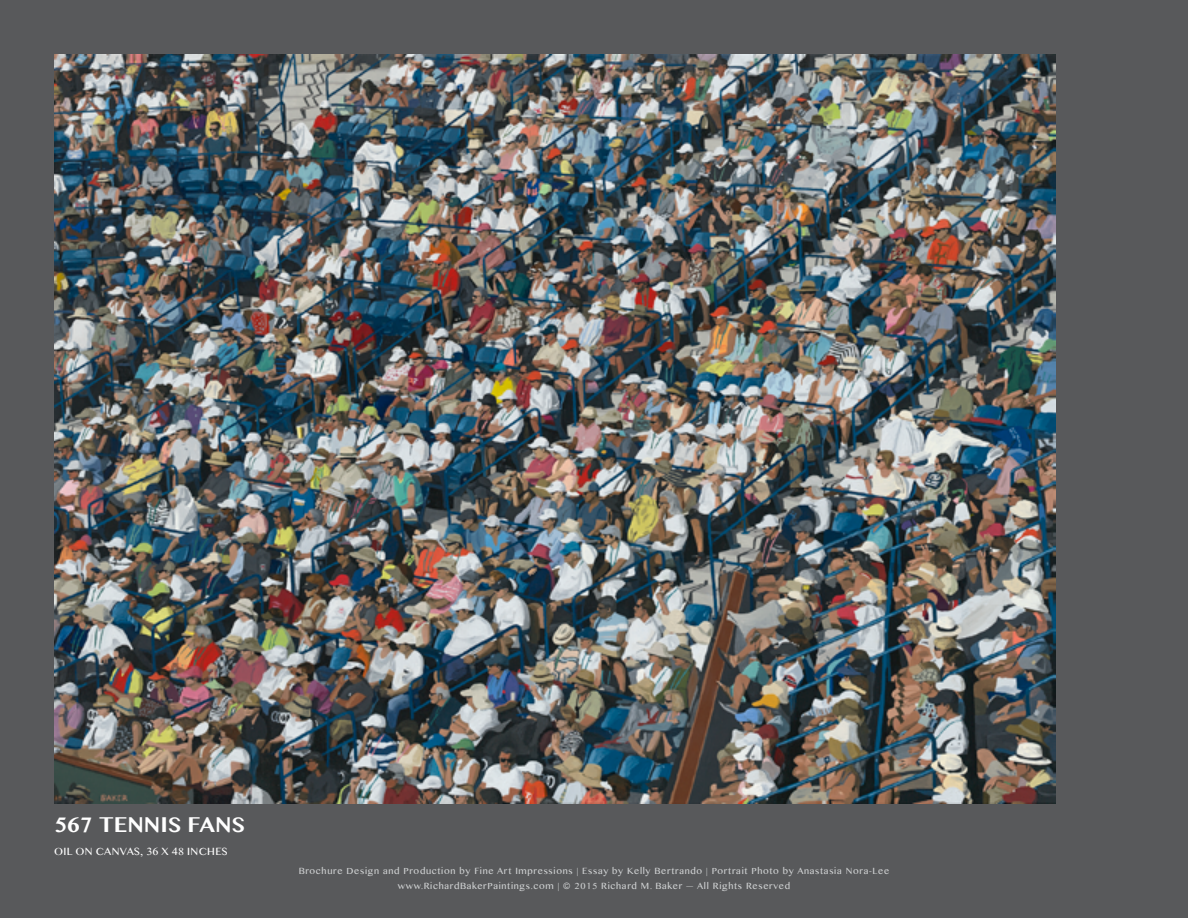
<style>
.page{position:relative;width:1188px;height:918px;background:#58595b}
.page>*{position:absolute;margin:0;border:0;box-sizing:border-box;transform-origin:0 0}
.t1{font:700 21px "Gurmukhi MN";letter-spacing:-.01em;color:#fff}
.t2{font:10.5px "Gurmukhi MN";letter-spacing:.03em;color:#fff}
.t3{font:9px/15px "Gurmukhi MN";letter-spacing:.075em;color:#d1d3d4;text-align:center}
</style>
<div class="page">
<img style="left:54px;top:54px;width:1001px;height:749px">
<h1 class="t1" style="left:54px;top:811px;width:193px">567 TENNIS FANS</h1>
<p class="t2" style="left:54px;top:844px;width:175px">OIL ON CANVAS, 36 X 48 INCHES</p>
<p class="t3" style="left:299px;top:864px;width:592px">Brochure Design and Production by Fine Art Impressions | Essay by Kelly Bertrando | Portrait Photo by Anastasia Nora-Lee www.RichardBakerPaintings.com | © 2015 Richard M. Baker — All Rights Reserved</p>
</div>
